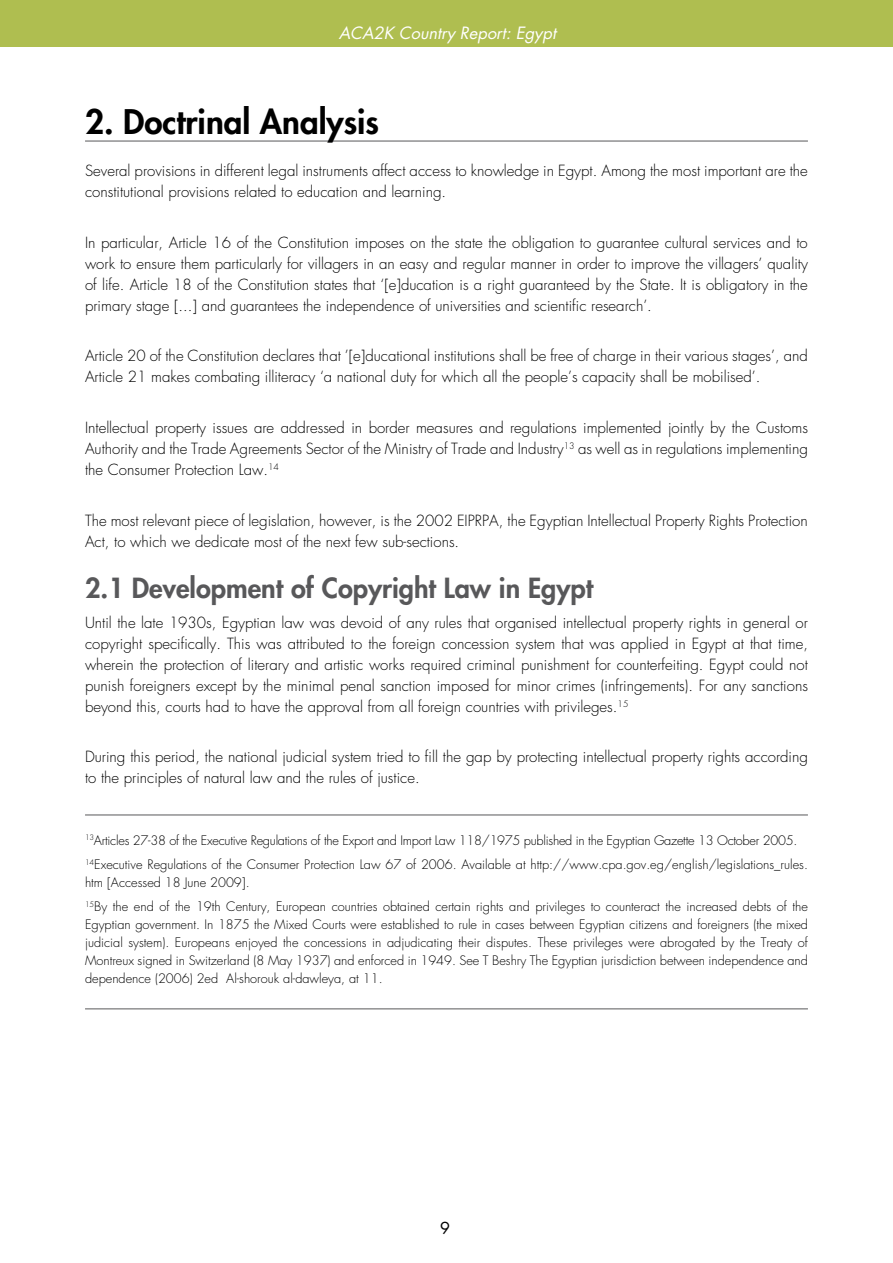
<style>
.page{position:relative;width:893px;height:1263px;background:#fff}
.page>*{position:absolute;margin:0;border:0;box-sizing:border-box;transform-origin:0 0}
.t1{font:800 33px "Futura Std";color:#000}
.t2{font:800 27px "Futura Std";color:#58585a}
.t3{font:italic 16.5px "Futura Std";color:#fff}
.t4{font:300 15px/21px "Futura Std";color:#000}
.t5{font:300 12.75px/18px "Futura Std";color:#000}
.t6{font:300 12.75px/24.5px "Futura Std";letter-spacing:-.02em;color:#000}
</style>
<div class="page">
<div style="left:0;top:0;width:893px;height:47px;background:#afbe50"></div>
<hr style="left:85px;top:141px;width:723px;height:1px;background:#58585a">
<hr style="left:85px;top:814px;width:723px;height:1px;background:#58585a">
<hr style="left:85px;top:1008px;width:723px;height:1px;background:#58585a">
<p class="t3" style="left:339px;top:23px;width:223px">ACA2K Country Report: Egypt</p>
<h1 class="t1" style="left:85px;top:100px;width:296px">2. Doctrinal Analysis</h1>
<p class="t4" style="left:85px;top:160px;width:724px">Several provisions in different legal instruments affect access to knowledge in Egypt. Among the most important are the constitutional provisions related to education and learning.</p>
<p class="t4" style="left:85px;top:232px;width:724px;text-align:justify">In particular, Article 16 of the Constitution imposes on the state the obligation to guarantee cultural services and to work to ensure them particularly for villagers in an easy and regular manner in order to improve the villagers’ quality of life. Article 18 of the Constitution states that ‘[e]ducation is a right guaranteed by the State. It is obligatory in the primary stage [...] and guarantees the independence of universities and scientific research’.</p>
<p class="t4" style="left:85px;top:346px;width:724px">Article 20 of the Constitution declares that ’[e]ducational institutions shall be free of charge in their various stages’, and<br>Article 21 makes combating illiteracy ‘a national duty for which all the people’s capacity shall be mobilised’.</p>
<p class="t4" style="left:85px;top:418px;width:724px;text-align:justify">Intellectual property issues are addressed in border measures and regulations implemented jointly by the Customs Authority and the Trade Agreements Sector of the Ministry of Trade and Industry<sup>13</sup> as well as in regulations implementing the Consumer Protection Law.<sup>14</sup></p>
<p class="t4" style="left:85px;top:510px;width:724px">The most relevant piece of legislation, however, is the 2002 EIPRPA, the Egyptian Intellectual Property Rights Protection<br>Act, to which we dedicate most of the next few sub-sections.</p>
<h2 class="t2" style="left:85px;top:571px;width:510px">2.1 Development of Copyright Law in Egypt</h2>
<p class="t4" style="left:85px;top:612px;width:724px;text-align:justify">Until the late 1930s, Egyptian law was devoid of any rules that organised intellectual property rights in general or copyright specifically. This was attributed to the foreign concession system that was applied in Egypt at that time, wherein the protection of literary and artistic works required criminal punishment for counterfeiting. Egypt could not punish foreigners except by the minimal penal sanction imposed for minor crimes (infringements). For any sanctions beyond this, courts had to have the approval from all foreign countries with privileges.<sup>15</sup></p>
<p class="t4" style="left:85px;top:747px;width:724px">During this period, the national judicial system tried to fill the gap by protecting intellectual property rights according to the principles of natural law and the rules of justice.</p>
<p class="t6" style="left:85px;top:828px;width:724px"><sup>13</sup>Articles 27-38 of the Executive Regulations of the Export and Import Law 118/1975 published in the Egyptian Gazette 13 October 2005.<br><sup>14</sup>Executive Regulations of the Consumer Protection Law 67 of 2006. Available at http://www.cpa.gov.eg/english/legislations_rules.</p>
<p class="t5" style="left:85px;top:870px;width:724px;line-height:24.5px">htm [Accessed 18 June 2009].<br><sup>15</sup>By the end of the 19th Century, European countries obtained certain rights and privileges to counteract the increased debts of the</p>
<p class="t5" style="left:85px;top:916px;width:724px;text-align:justify">Egyptian government. In 1875 the Mixed Courts were established to rule in cases between Egyptian citizens and foreigners (the mixed judicial system). Europeans enjoyed the concessions in adjudicating their disputes. These privileges were abrogated by the Treaty of Montreux signed in Switzerland (8 May 1937) and enforced in 1949. See T Beshry The Egyptian jurisdiction between independence and dependence (2006) 2ed Al-shorouk al-dawleya, at 11.</p>
</div>
